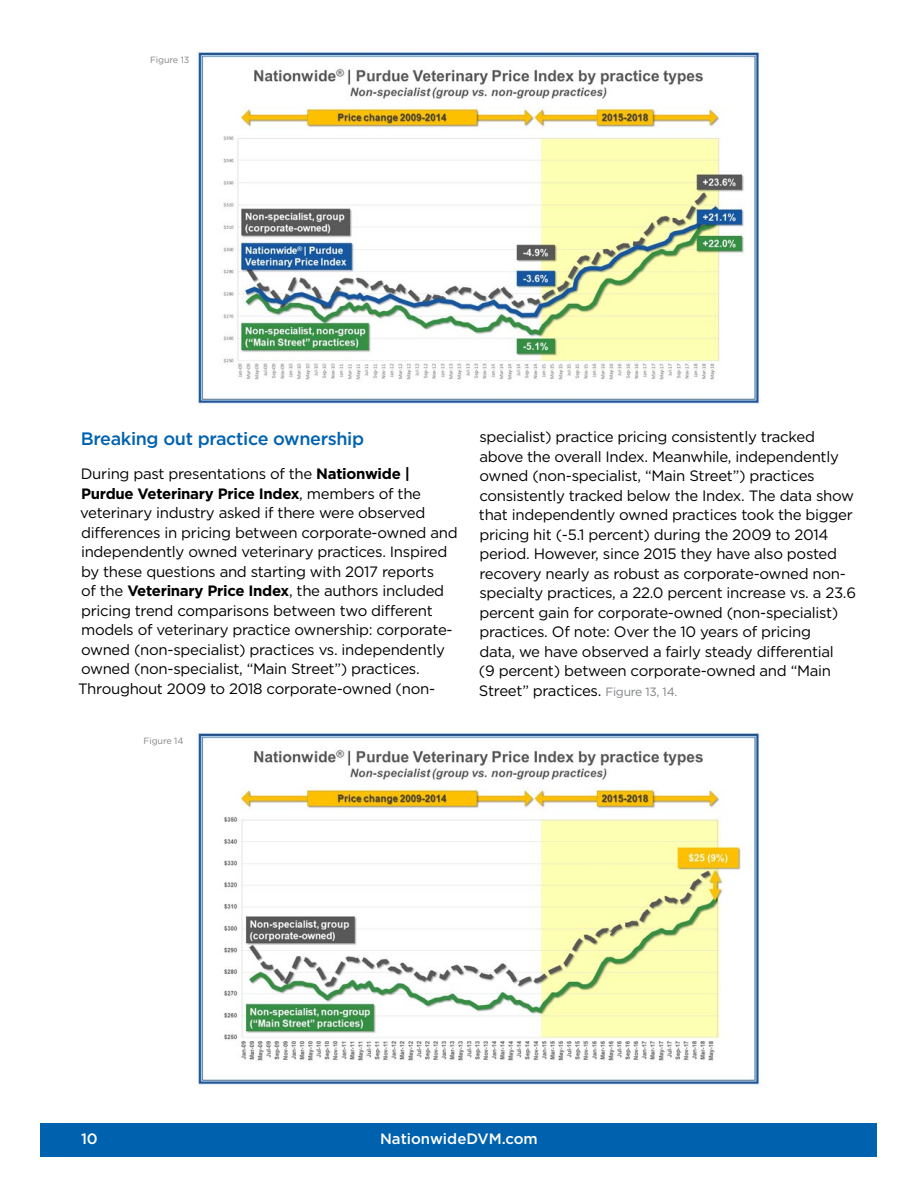
<style>
.page{position:relative;width:918px;height:1188px;background:#fff}
.page>*{position:absolute;margin:0;border:0;box-sizing:border-box;transform-origin:0 0}
.t1{font:500 18px "Gotham";letter-spacing:-.02em;color:#0062af}
.t2{font:15px/19.5px "Gotham";letter-spacing:-.02em;color:#000}
.t3{font:500 15px "Gotham";color:#fff}
.t4{font:9px "Gotham";letter-spacing:-.01em;color:#808285}
.s1{font-weight:700}
.s2{font-size:12px;color:#808285}
</style>
<div class="page">
<img style="left:197px;top:732px;width:564px;height:353px">
<div style="left:40px;top:1123px;width:838px;height:33px;background:#0062af"></div>
<img style="left:197px;top:51px;width:564px;height:353px">
<p class="t4" style="left:150px;top:54px;width:41px">Figure 13</p>
<p class="t1" style="left:81px;top:426px;width:285px">Breaking out practice ownership</p>
<p class="t2" style="left:78px;top:464px;width:381px">During past presentations of the <span class="s1">Nationwide | Purdue Veterinary Price Index</span>, members of the veterinary industry asked if there were observed differences in pricing between corporate-owned and independently owned veterinary practices. Inspired by these questions and starting with 2017 reports<br>of the <span class="s1">Veterinary Price Index</span>, the authors included pricing trend comparisons between two different models of veterinary practice ownership: corporate&shy;owned (non-specialist) practices vs. independently owned (non-specialist, “Main Street”) practices.<br>Throughout 2009 to 2018 corporate-owned (non-</p>
<p class="t4" style="left:144px;top:735px;width:41px">Figure 14</p>
<p class="t2" style="left:479px;top:427px;width:379px">specialist) practice pricing consistently tracked above the overall Index. Meanwhile, independently owned (non-specialist, “Main Street”) practices consistently tracked below the Index. The data show that independently owned practices took the bigger pricing hit (-5.1 percent) during the 2009 to 2014 period. However, since 2015 they have also posted recovery nearly as robust as corporate-owned non&shy;specialty practices, a 22.0 percent increase vs. a 23.6 percent gain for corporate-owned (non-specialist) practices. Of note: Over the 10 years of pricing<br>data, we have observed a fairly steady differential<br>(9 percent) between corporate-owned and “Main Street” practices. <span class="s2">Figure 13, 14.</span></p>
<p class="t3" style="left:81px;top:1129px;width:18px">10</p>
<p class="t3" style="left:380px;top:1129px;width:159px">NationwideDVM.com</p>
</div>
